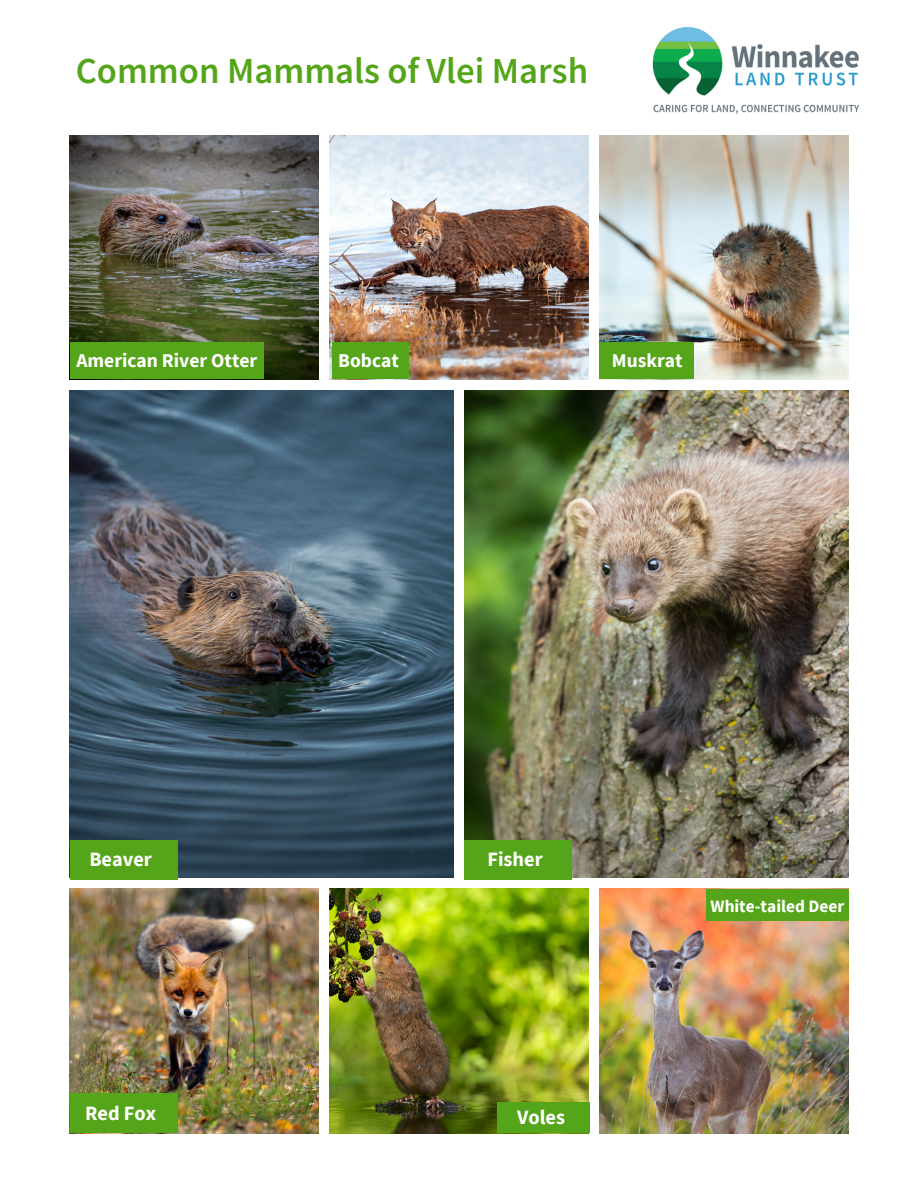
<style>
.page{position:relative;width:918px;height:1188px;background:#fff}
.page>*{position:absolute;margin:0;border:0;box-sizing:border-box;transform-origin:0 0}
.t1{font:600 36.75px "Source Sans Pro";color:#55a51a}
.t2{font:700 20.25px "Source Sans Pro";color:#fff}
.t3{font:700 19.5px "Source Sans Pro";color:#fff}
.t4{font:700 17.25px "Source Sans Pro";color:#fff}
</style>
<div class="page">
<img style="left:70px;top:391px;width:383px;height:487px">
<img style="left:465px;top:391px;width:383px;height:487px">
<img style="left:70px;top:889px;width:248px;height:244px">
<img style="left:330px;top:889px;width:258px;height:244px">
<img style="left:70px;top:135px;width:248px;height:244px">
<img style="left:330px;top:135px;width:258px;height:244px">
<img style="left:600px;top:135px;width:248px;height:244px">
<img style="left:600px;top:889px;width:248px;height:244px">
<img style="left:652px;top:26px;width:207px;height:88px">
<div style="left:70px;top:342px;width:193px;height:37px;background:#55a51a"></div>
<div style="left:332px;top:342px;width:76px;height:37px;background:#55a51a"></div>
<div style="left:599px;top:342px;width:95px;height:37px;background:#55a51a"></div>
<div style="left:70px;top:840px;width:107px;height:39px;background:#55a51a"></div>
<div style="left:464px;top:840px;width:108px;height:39px;background:#55a51a"></div>
<div style="left:70px;top:1093px;width:107px;height:40px;background:#55a51a"></div>
<div style="left:497px;top:1102px;width:92px;height:31px;background:#55a51a"></div>
<div style="left:707px;top:889px;width:141px;height:31px;background:#55a51a"></div>
<h1 class="t1" style="left:76px;top:47px;width:514px">Common Mammals of Vlei Marsh</h1>
<p class="t3" style="left:76px;top:348px;width:182px">American River Otter</p>
<p class="t3" style="left:338px;top:348px;width:62px">Bobcat</p>
<p class="t3" style="left:612px;top:348px;width:72px">Muskrat</p>
<p class="t2" style="left:89px;top:846px;width:64px">Beaver</p>
<p class="t2" style="left:487px;top:846px;width:57px">Fisher</p>
<p class="t2" style="left:85px;top:1100px;width:72px">Red Fox</p>
<p class="t2" style="left:517px;top:1104px;width:49px">Voles</p>
<p class="t4" style="left:711px;top:895px;width:135px">White-tailed Deer</p>
</div>
